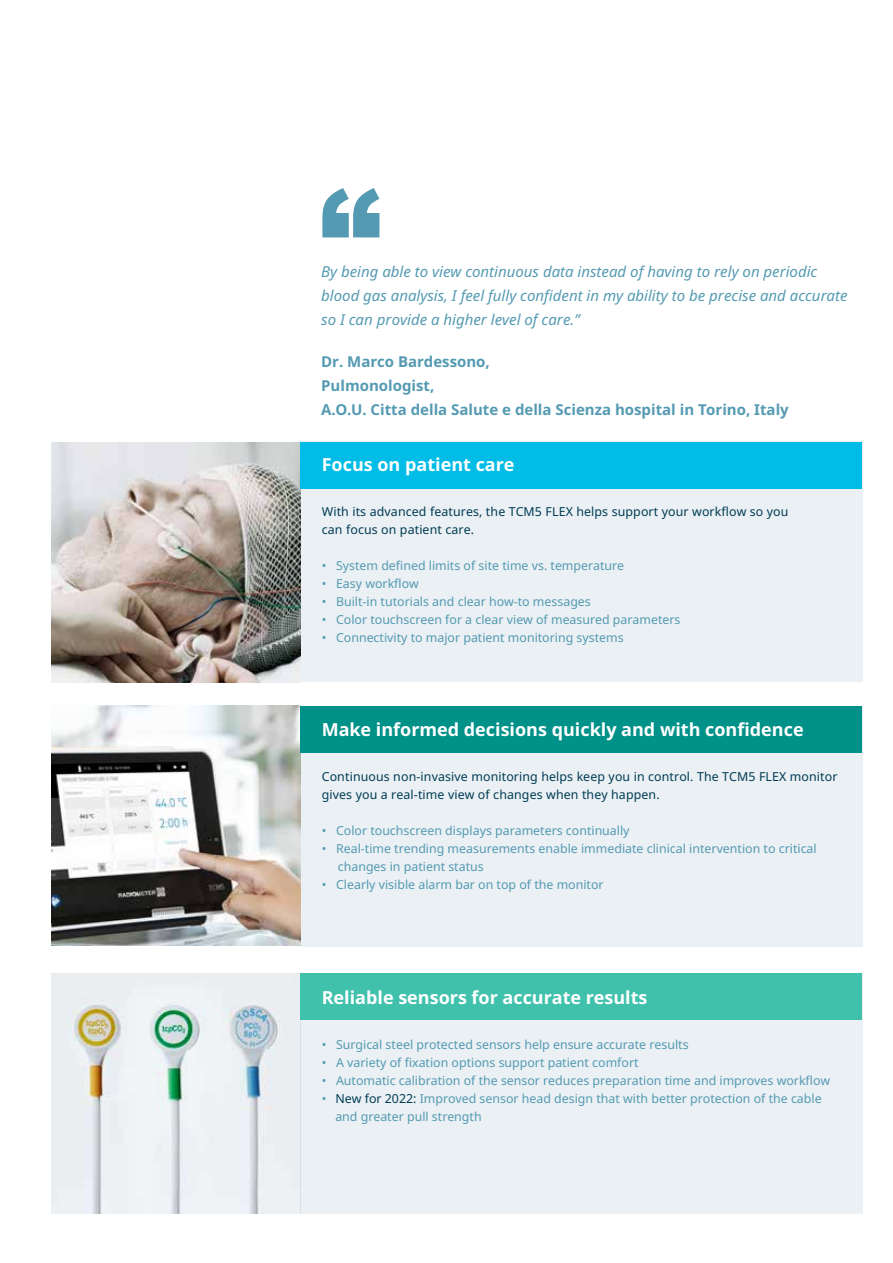
<style>
.page{position:relative;width:893px;height:1263px;background:#fff}
.page>*{position:absolute;margin:0;border:0;box-sizing:border-box;transform-origin:0 0}
.t1{font:900 123.9px "Arial";color:#549ab2}
.t2{font:700 18px "Noto Sans";color:#fff}
.t3{font:italic 15px/24px "Noto Sans";color:#549ab2}
.t4{font:700 15px/24px "Noto Sans";color:#549ab2}
.t5{font:12.3px/18px "Noto Sans";color:#549ab2}
.t6{font:12.3px/18px "Noto Sans";letter-spacing:.01em;color:#003b53}
.s1{color:#003b53}
</style>
<div class="page">
<div style="left:300px;top:974px;width:563px;height:240px;background:#eaf0f4"></div>
<div style="left:300px;top:441px;width:563px;height:241px;background:#eaf0f4"></div>
<div style="left:300px;top:706px;width:563px;height:240px;background:#eaf0f4"></div>
<img style="left:51px;top:442px;width:249px;height:240px">
<img style="left:51px;top:706px;width:249px;height:240px">
<img style="left:51px;top:974px;width:249px;height:240px">
<div style="left:300px;top:706px;width:562px;height:46px;background:#009189"></div>
<div style="left:300px;top:974px;width:562px;height:46px;background:#40c1ac"></div>
<div style="left:300px;top:442px;width:562px;height:46px;background:#00bce7"></div>
<h1 class="t1" style="left:319px;top:144px;width:63px">“</h1>
<p class="t3" style="left:321px;top:259px;width:528px">By being able to view continuous data instead of having to rely on periodic blood gas analysis, I feel fully confident in my ability to be precise and accurate so I can provide a higher level of care.”</p>
<p class="t4" style="left:321px;top:349px;width:469px">Dr. Marco Bardessono,<br>Pulmonologist,<br>A.O.U. Citta della Salute e della Scienza hospital in Torino, Italy</p>
<h2 class="t2" style="left:322px;top:452px;width:194px">Focus on patient care</h2>
<p class="t6" style="left:322px;top:502px;width:468px">With its advanced features, the TCM5 FLEX helps support your workflow so you can focus on patient care.</p>
<p class="t5" style="left:322px;top:556px;width:304px">• System defined limits of site time vs. temperature</p>
<p class="t5" style="left:322px;top:574px;width:99px">• Easy workflow</p>
<p class="t5" style="left:322px;top:592px;width:271px">• Built-in tutorials and clear how-to messages</p>
<p class="t5" style="left:322px;top:610px;width:360px">• Color touchscreen for a clear view of measured parameters</p>
<p class="t5" style="left:322px;top:628px;width:303px">• Connectivity to major patient monitoring systems</p>
<h2 class="t2" style="left:322px;top:716px;width:483px">Make informed decisions quickly and with confidence</h2>
<p class="t6" style="left:322px;top:767px;width:517px">Continuous non-invasive monitoring helps keep you in control. The TCM5 FLEX monitor gives you a real-time view of changes when they happen.</p>
<p class="t5" style="left:322px;top:821px;width:309px">• Color touchscreen displays parameters continually</p>
<p class="t5" style="left:338px;top:839px;width:480px;text-indent:-16px">• Real-time trending measurements enable immediate clinical intervention to critical changes in patient status</p>
<p class="t5" style="left:322px;top:875px;width:283px">• Clearly visible alarm bar on top of the monitor</p>
<h2 class="t2" style="left:322px;top:984px;width:327px">Reliable sensors for accurate results</h2>
<p class="t5" style="left:322px;top:1035px;width:368px">• Surgical steel protected sensors help ensure accurate results</p>
<p class="t5" style="left:322px;top:1053px;width:318px">• A variety of fixation options support patient comfort</p>
<p class="t5" style="left:322px;top:1071px;width:510px">• Automatic calibration of the sensor reduces preparation time and improves workflow</p>
<p class="t5" style="left:335px;top:1089px;width:488px;text-indent:-14px">• <span class="s1">New for 2022:</span> Improved sensor head design that with better protection of the cable and greater pull strength</p>
</div>
